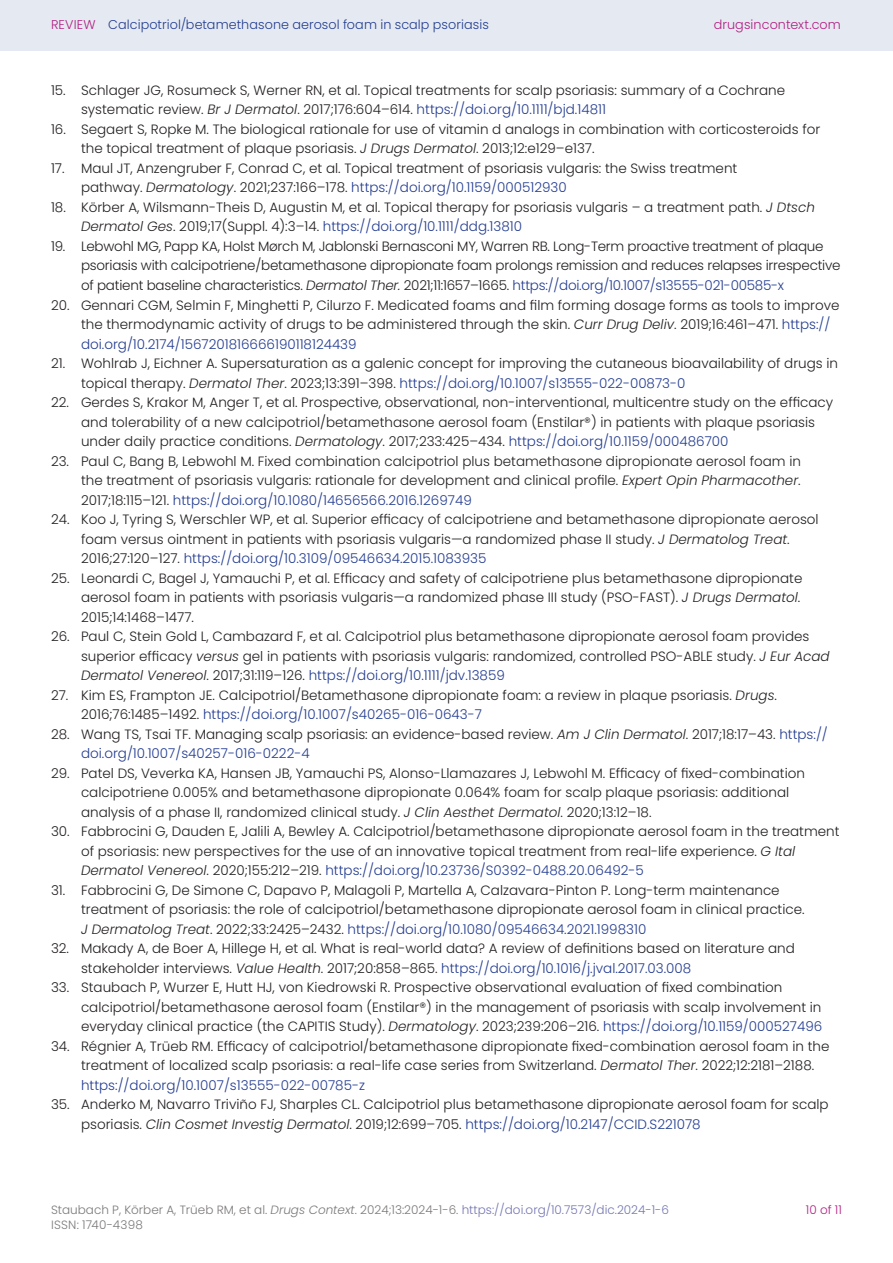
<style>
.page{position:relative;width:893px;height:1263px;background:#fff}
.page>*{position:absolute;margin:0;border:0;box-sizing:border-box;transform-origin:0 0}
.t1{font:300 13.5px/19.5px "Poppins";color:#231f20}
.t2{font:300 13.5px/19.5px "Poppins";letter-spacing:-.02em;color:#231f20}
.t3{font:300 12.75px "Poppins";letter-spacing:.01em;color:#243d91}
.t4{font:300 12.75px "Poppins";letter-spacing:.01em;color:#b21f81}
.t5{font:300 12px "Poppins";color:#7c7878}
.t6{font:300 12px "Poppins";color:#b21f81}
.s1{color:#b21f81}
.s2{font-style:italic}
.s3{color:#243d91}
.s4{color:#7376b2}
</style>
<div class="page">
<div style="left:0;top:0;width:893px;height:51px;background:#e5eaf2"></div>
<p class="t3" style="left:51px;top:17px;width:439px"><span class="s1">REVIEW</span> Calcipotriol/betamethasone aerosol foam in scalp psoriasis</p>
<p class="t4" style="left:714px;top:17px;width:129px">drugsincontext.com</p>
<p class="t1" style="left:81px;top:81px;width:706px;text-indent:-30px">15. Schlager JG, Rosumeck S, Werner RN, et al. Topical treatments for scalp psoriasis: summary of a Cochrane systematic review. <span class="s2">Br J Dermatol</span>. 2017;176:604–614. <span class="s3">https://doi.org/10.1111/bjd.14811</span></p>
<p class="t1" style="left:81px;top:120px;width:741px;text-indent:-30px">16. Segaert S, Ropke M. The biological rationale for use of vitamin d analogs in combination with corticosteroids for the topical treatment of plaque psoriasis. <span class="s2">J Drugs Dermatol</span>. 2013;12:e129–e137.</p>
<p class="t1" style="left:81px;top:159px;width:658px;text-indent:-30px">17. Maul JT, Anzengruber F, Conrad C, et al. Topical treatment of psoriasis vulgaris: the Swiss treatment pathway. <span class="s2">Dermatology</span>. 2021;237:166–178. <span class="s3">https://doi.org/10.1159/000512930</span></p>
<p class="t1" style="left:81px;top:198px;width:735px;text-indent:-30px">18. Körber A, Wilsmann-Theis D, Augustin M, et al. Topical therapy for psoriasis vulgaris – a treatment path. <span class="s2">J Dtsch<br>Dermatol Ges</span>. 2019;17(Suppl. 4):3–14. <span class="s3">https://doi.org/10.1111/ddg.13810</span></p>
<p class="t2" style="left:81px;top:237px;width:761px;text-indent:-30px">19. Lebwohl MG, Papp KA, Holst Mørch M, Jablonski Bernasconi MY, Warren RB. Long-Term proactive treatment of plaque psoriasis with calcipotriene/betamethasone dipropionate foam prolongs remission and reduces relapses irrespective of patient baseline characteristics. <span class="s2">Dermatol Ther.</span> 2021;11:1657–1665. <span class="s3">https://doi.org/10.1007/s13555-021-00585-x</span></p>
<p class="t1" style="left:81px;top:295px;width:760px;text-indent:-30px">20. Gennari CGM, Selmin F, Minghetti P, Cilurzo F. Medicated foams and film forming dosage forms as tools to improve the thermodynamic activity of drugs to be administered through the skin. <span class="s2">Curr Drug Deliv</span>. 2019;16:461–471. <span class="s3">https:// doi.org/10.2174/1567201816666190118124439</span></p>
<p class="t1" style="left:81px;top:354px;width:759px;text-indent:-30px">21. Wohlrab J, Eichner A. Supersaturation as a galenic concept for improving the cutaneous bioavailability of drugs in topical therapy. <span class="s2">Dermatol Ther</span>. 2023;13:391–398. <span class="s3">https://doi.org/10.1007/s13555-022-00873-0</span></p>
<p class="t1" style="left:81px;top:393px;width:754px;text-indent:-30px">22. Gerdes S, Krakor M, Anger T, et al. Prospective, observational, non-interventional, multicentre study on the efficacy and tolerability of a new calcipotriol/betamethasone aerosol foam (Enstilar®) in patients with plaque psoriasis under daily practice conditions. <span class="s2">Dermatology</span>. 2017;233:425–434. <span class="s3">https://doi.org/10.1159/000486700</span></p>
<p class="t1" style="left:81px;top:451px;width:721px;text-align:justify;text-indent:-30px">23. Paul C, Bang B, Lebwohl M. Fixed combination calcipotriol plus betamethasone dipropionate aerosol foam in the treatment of psoriasis vulgaris: rationale for development and clinical profile. <span class="s2">Expert Opin Pharmacother</span>.<br>2017;18:115–121. <span class="s3">https://doi.org/10.1080/14656566.2016.1269749</span></p>
<p class="t1" style="left:81px;top:510px;width:739px;text-indent:-30px">24. Koo J, Tyring S, Werschler WP, et al. Superior efficacy of calcipotriene and betamethasone dipropionate aerosol foam versus ointment in patients with psoriasis vulgaris—a randomized phase II study. <span class="s2">J Dermatolog Treat</span>.<br>2016;27:120–127. <span class="s3">https://doi.org/10.3109/09546634.2015.1083935</span></p>
<p class="t1" style="left:81px;top:568px;width:723px;text-indent:-30px">25. Leonardi C, Bagel J, Yamauchi P, et al. Efficacy and safety of calcipotriene plus betamethasone dipropionate aerosol foam in patients with psoriasis vulgaris—a randomized phase III study (PSO-FAST). <span class="s2">J Drugs Dermatol</span>.<br>2015;14:1468–1477.</p>
<p class="t1" style="left:81px;top:627px;width:750px;text-indent:-30px">26. Paul C, Stein Gold L, Cambazard F, et al. Calcipotriol plus betamethasone dipropionate aerosol foam provides superior efficacy <span class="s2">versus</span> gel in patients with psoriasis vulgaris: randomized, controlled PSO-ABLE study. <span class="s2">J Eur Acad<br>Dermatol Venereol</span>. 2017;31:119–126. <span class="s3">https://doi.org/10.1111/jdv.13859</span></p>
<p class="t1" style="left:81px;top:685px;width:697px;text-indent:-30px">27. Kim ES, Frampton JE. Calcipotriol/Betamethasone dipropionate foam: a review in plaque psoriasis. <span class="s2">Drugs</span>.<br>2016;76:1485–1492. <span class="s3">https://doi.org/10.1007/s40265-016-0643-7</span></p>
<p class="t1" style="left:81px;top:724px;width:748px;text-indent:-30px">28. Wang TS, Tsai TF. Managing scalp psoriasis: an evidence-based review. <span class="s2">Am J Clin Dermatol</span>. 2017;18:17–43. <span class="s3">https:// doi.org/10.1007/s40257-016-0222-4</span></p>
<p class="t1" style="left:81px;top:763px;width:725px;text-indent:-30px">29. Patel DS, Veverka KA, Hansen JB, Yamauchi PS, Alonso-Llamazares J, Lebwohl M. Efficacy of fixed-combination calcipotriene 0.005% and betamethasone dipropionate 0.064% foam for scalp plaque psoriasis: additional analysis of a phase II, randomized clinical study. <span class="s2">J Clin Aesthet Dermatol</span>. 2020;13:12–18.</p>
<p class="t1" style="left:81px;top:822px;width:760px;text-indent:-30px">30. Fabbrocini G, Dauden E, Jalili A, Bewley A. Calcipotriol/betamethasone dipropionate aerosol foam in the treatment of psoriasis: new perspectives for the use of an innovative topical treatment from real-life experience. <span class="s2">G Ital<br>Dermatol Venereol</span>. 2020;155:212–219. <span class="s3">https://doi.org/10.23736/S0392-0488.20.06492-5</span></p>
<p class="t1" style="left:81px;top:880px;width:725px;text-indent:-30px">31. Fabbrocini G, De Simone C, Dapavo P, Malagoli P, Martella A, Calzavara-Pinton P. Long-term maintenance treatment of psoriasis: the role of calcipotriol/betamethasone dipropionate aerosol foam in clinical practice.<br><span class="s2">J Dermatolog Treat</span>. 2022;33:2425–2432. <span class="s3">https://doi.org/10.1080/09546634.2021.1998310</span></p>
<p class="t1" style="left:81px;top:939px;width:715px;text-indent:-30px">32. Makady A, de Boer A, Hillege H, et al. What is real-world data? A review of definitions based on literature and stakeholder interviews. <span class="s2">Value Health</span>. 2017;20:858–865. <span class="s3">https://doi.org/10.1016/j.jval.2017.03.008</span></p>
<p class="t1" style="left:81px;top:978px;width:743px;text-indent:-30px">33. Staubach P, Wurzer E, Hutt HJ, von Kiedrowski R. Prospective observational evaluation of fixed combination calcipotriol/betamethasone aerosol foam (Enstilar®) in the management of psoriasis with scalp involvement in everyday clinical practice (the CAPITIS Study). <span class="s2">Dermatology</span>. 2023;239:206–216. <span class="s3">https://doi.org/10.1159/000527496</span></p>
<p class="t1" style="left:81px;top:1036px;width:750px;text-indent:-30px">34. Régnier A, Trüeb RM. Efficacy of calcipotriol/betamethasone dipropionate fixed-combination aerosol foam in the treatment of localized scalp psoriasis: a real-life case series from Switzerland. <span class="s2">Dermatol Ther</span>. 2022;12:2181–2188. <span class="s3">https://doi.org/10.1007/s13555-022-00785-z</span></p>
<p class="t1" style="left:81px;top:1095px;width:749px;text-indent:-30px">35. Anderko M, Navarro Triviño FJ, Sharples CL. Calcipotriol plus betamethasone dipropionate aerosol foam for scalp psoriasis. <span class="s2">Clin Cosmet Investig Dermatol</span>. 2019;12:699–705. <span class="s3">https://doi.org/10.2147/CCID.S221078</span></p>
<p class="t5" style="left:51px;top:1203px;width:619px">Staubach P, Körber A, Trüeb RM, et al. <span class="s2">Drugs Context</span>. 2024;13:2024-1-6. <span class="s4">https://doi.org/10.7573/dic.2024-1-6</span></p>
<p class="t6" style="left:806px;top:1203px;width:38px">10 of 11</p>
<p class="t5" style="left:51px;top:1218px;width:93px">ISSN: 1740-4398</p>
</div>
